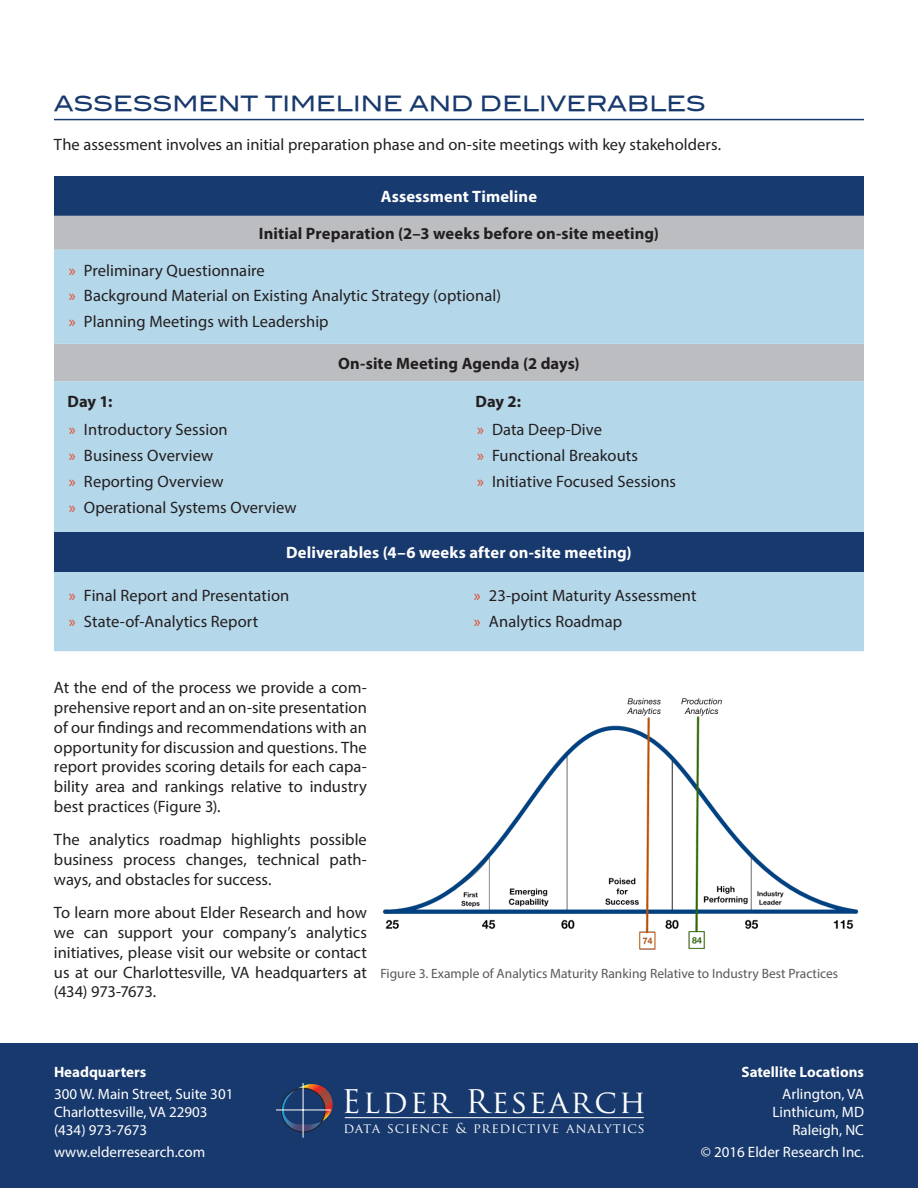
<style>
.page{position:relative;width:918px;height:1188px;background:#fff}
.page>*{position:absolute;margin:0;border:0;box-sizing:border-box;transform-origin:0 0}
.t1{font:31.8px "Trajan Pro";letter-spacing:.065em;color:#fff}
.Heading_1{font:21px "Blair Md ITCTT Medium";color:#18396d}
.Body_Text{font:16.5px/19.8px "Myriad Pro";letter-spacing:.005em;color:#231f20;text-align:justify}
.Body_Text-2{font:700 16.5px "Myriad Pro";letter-spacing:.005em;color:#231f20}
.Body_Text-3{font:700 16.5px "Myriad Pro";letter-spacing:.005em;color:#fff}
.t2{font:15px/18px "Myriad Pro";color:#fff}
.t3{font:700 15px "Myriad Pro";color:#fff}
.t4{font:13.5px "Myriad Pro";color:#57585a}
.t5{font:13.5px "Trajan Pro";letter-spacing:.06em;color:#fff}
.s1{color:#e44726}
</style>
<div class="page">
<div style="left:0;top:1043px;width:918px;height:145px;background:#18396d"></div>
<svg style="left:281px;top:1084px;width:52px;height:48px"></svg>
<div style="left:281px;top:1088px;width:44px;height:44px;border:1px solid #221e1f;border-radius:50%"></div>
<hr style="left:303px;top:1083px;width:1px;height:55px;background:#fff">
<hr style="left:276px;top:1110px;width:55px;height:1px;background:#fff">
<hr style="left:345px;top:1117px;width:299px;height:1px;background:#fff">
<hr style="left:54px;top:119px;width:810px;height:1px;background:#18396d">
<img style="left:382px;top:698px;width:477px;height:252px">
<div style="left:54px;top:176px;width:810px;height:40px;background:#183b6f"></div>
<div style="left:54px;top:216px;width:810px;height:34px;background:#bcbdc0"></div>
<svg style="left:54px;top:250px;width:810px;height:401px;background:#b4d4e5"></svg>
<div style="left:54px;top:532px;width:810px;height:40px;background:#18396d"></div>
<p class="Heading_1" style="left:54px;top:87px;width:654px">ASSESSMENT TIMELINE AND DELIVERABLES</p>
<p class="Body_Text" style="left:54px;top:134px;width:669px">The assessment involves an initial preparation phase and on-site meetings with key stakeholders.</p>
<p class="Body_Text-3" style="left:381px;top:186px;width:158px">Assessment Timeline</p>
<p class="Body_Text-2" style="left:259px;top:223px;width:402px">Initial Preparation (2–3 weeks before on-site meeting)</p>
<p class="Body_Text" style="left:69px;top:260px;width:197px"><span class="s1">»</span> Preliminary Questionnaire</p>
<p class="Body_Text" style="left:69px;top:286px;width:434px"><span class="s1">»</span> Background Material on Existing Analytic Strategy (optional)</p>
<p class="Body_Text" style="left:69px;top:312px;width:261px"><span class="s1">»</span> Planning Meetings with Leadership</p>
<p class="Body_Text-2" style="left:338px;top:352px;width:243px">On-site Meeting Agenda (2 days)</p>
<p class="Body_Text-2" style="left:67px;top:391px;width:46px">Day 1:</p>
<p class="Body_Text" style="left:69px;top:420px;width:160px"><span class="s1">»</span> Introductory Session</p>
<p class="Body_Text" style="left:69px;top:446px;width:146px"><span class="s1">»</span> Business Overview</p>
<p class="Body_Text" style="left:69px;top:471px;width:156px"><span class="s1">»</span> Reporting Overview</p>
<p class="Body_Text" style="left:69px;top:497px;width:229px"><span class="s1">»</span> Operational Systems Overview</p>
<p class="Body_Text-2" style="left:476px;top:391px;width:47px">Day 2:</p>
<p class="Body_Text" style="left:477px;top:420px;width:127px"><span class="s1">»</span> Data Deep-Dive</p>
<p class="Body_Text" style="left:477px;top:446px;width:163px"><span class="s1">»</span> Functional Breakouts</p>
<p class="Body_Text" style="left:477px;top:471px;width:201px"><span class="s1">»</span> Initiative Focused Sessions</p>
<p class="Body_Text-3" style="left:286px;top:542px;width:347px">Deliverables (4–6 weeks after on-site meeting)</p>
<p class="Body_Text" style="left:69px;top:586px;width:222px"><span class="s1">»</span> Final Report and Presentation</p>
<p class="Body_Text" style="left:69px;top:611px;width:191px"><span class="s1">»</span> State-of-Analytics Report</p>
<p class="Body_Text" style="left:474px;top:586px;width:224px"><span class="s1">»</span> 23-point Maturity Assessment</p>
<p class="Body_Text" style="left:474px;top:611px;width:150px"><span class="s1">»</span> Analytics Roadmap</p>
<p class="Body_Text" style="left:54px;top:677px;width:314px">At the end of the process we provide a com&shy;prehensive report and an on-site presentation of our findings and recommendations with an opportunity for discussion and questions. The report provides scoring details for each capa&shy;bility area and rankings relative to industry best practices (Figure 3).</p>
<p class="Body_Text" style="left:54px;top:830px;width:314px">The analytics roadmap highlights possible business process changes, technical path&shy;ways, and obstacles for success.</p>
<p class="Body_Text" style="left:54px;top:902px;width:314px">To learn more about Elder Research and how we can support your company’s analytics initiatives, please visit our website or contact us at our Charlottesville, VA headquarters at (434) 973-7673.</p>
<p class="t4" style="left:380px;top:965px;width:459px">Figure 3. Example of Analytics Maturity Ranking Relative to Industry Best Practices</p>
<p class="t3" style="left:54px;top:1062px;width:94px">Headquarters</p>
<p class="t2" style="left:54px;top:1085px;width:181px">300 W. Main Street, Suite 301<br>Charlottesville, VA 22903 (434) 973-7673</p>
<p class="t2" style="left:54px;top:1143px;width:153px">www.elderresearch.com</p>
<h1 class="t1" style="left:342px;top:1081px;width:306px">Elder Research</h1>
<p class="t5" style="left:343px;top:1119px;width:303px">data science &amp; predictive analytics</p>
<p class="t3" style="left:741px;top:1062px;width:124px">Satellite Locations</p>
<p class="t2" style="left:773px;top:1085px;width:93px;text-align:right">Arlington, VA<br>Linthicum, MD<br>Raleigh, NC</p>
<p class="t2" style="left:701px;top:1143px;width:165px">© 2016 Elder Research Inc.</p>
</div>
